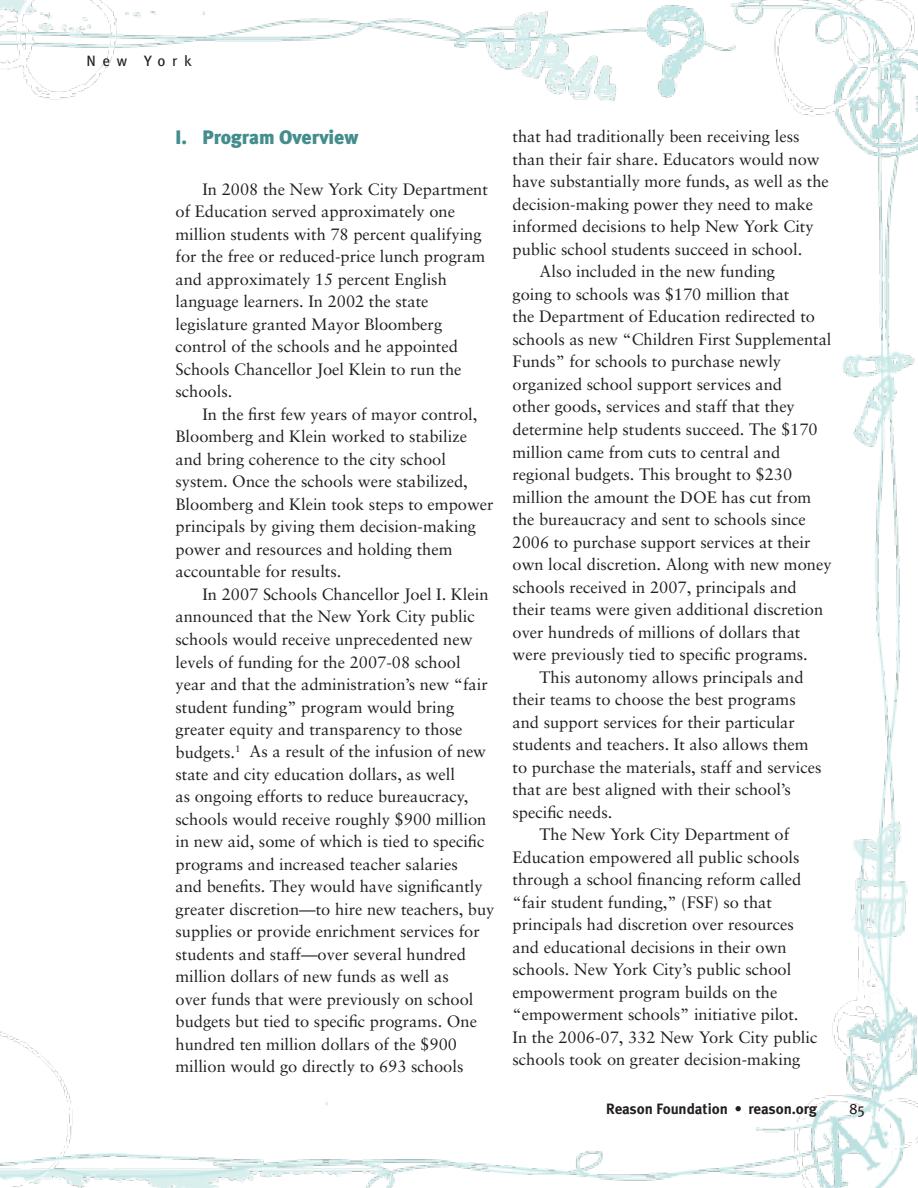
<style>
.page{position:relative;width:918px;height:1188px;background:#fff}
.page>*{position:absolute;margin:0;border:0;box-sizing:border-box;transform-origin:0 0}
.t1{font:900 19.5px "Meta";color:#448d8d}
.t2{font:16.5px/22.5px "Sabon";color:#231f20}
.t3{font:700 15px "Meta";color:#231f20}
.t4{font:15px "Meta";letter-spacing:.45em;color:#231f20}
</style>
<div class="page">
<img style="left:0;top:0;width:918px;height:1188px">
<p class="t4" style="left:86px;top:52px;width:107px">New York</p>
<p class="t1" style="left:176px;top:126px;width:185px">I. Program Overview</p>
<p class="t2" style="left:176px;top:178px;width:314px;text-indent:27px">In 2008 the New York City Department of Education served approximately one million students with 78 percent qualifying for the free or reduced-price lunch program and approximately 15 percent English language learners. In 2002 the state legislature granted Mayor Bloomberg control of the schools and he appointed Schools Chancellor Joel Klein to run the schools.</p>
<p class="t2" style="left:176px;top:403px;width:320px;text-indent:27px">In the first few years of mayor control, Bloomberg and Klein worked to stabilize and bring coherence to the city school system. Once the schools were stabilized, Bloomberg and Klein took steps to empower principals by giving them decision-making power and resources and holding them accountable for results.</p>
<p class="t2" style="left:176px;top:583px;width:321px;text-indent:27px">In 2007 Schools Chancellor Joel I. Klein announced that the New York City public schools would receive unprecedented new levels of funding for the 2007-08 school year and that the administration’s new “fair student funding” program would bring greater equity and transparency to those budgets.<sup>1</sup> As a result of the infusion of new state and city education dollars, as well<br>as ongoing efforts to reduce bureaucracy, schools would receive roughly $900 million in new aid, some of which is tied to specific programs and increased teacher salaries<br>and benefits. They would have significantly greater discretion—to hire new teachers, buy supplies or provide enrichment services for students and staff—over several hundred million dollars of new funds as well as<br>over funds that were previously on school budgets but tied to specific programs. One hundred ten million dollars of the $900 million would go directly to 693 schools</p>
<p class="t2" style="left:513px;top:125px;width:288px">that had traditionally been receiving less</p>
<p class="t2" style="left:513px;top:148px;width:309px">than their fair share. Educators would now</p>
<p class="t2" style="left:513px;top:170px;width:318px">have substantially more funds, as well as the</p>
<p class="t2" style="left:513px;top:193px;width:302px">decision-making power they need to make</p>
<p class="t2" style="left:513px;top:215px;width:303px">informed decisions to help New York City</p>
<p class="t2" style="left:513px;top:238px;width:291px">public school students succeed in school.</p>
<p class="t2" style="left:540px;top:260px;width:237px">Also included in the new funding</p>
<p class="t2" style="left:513px;top:283px;width:278px">going to schools was $170 million that</p>
<p class="t2" style="left:513px;top:305px;width:304px">the Department of Education redirected to</p>
<p class="t2" style="left:513px;top:328px;width:321px">schools as new “Children First Supplemental</p>
<p class="t2" style="left:513px;top:350px;width:270px">Funds” for schools to purchase newly</p>
<p class="t2" style="left:513px;top:373px;width:271px">organized school support services and</p>
<p class="t2" style="left:513px;top:395px;width:284px">other goods, services and staff that they</p>
<p class="t2" style="left:513px;top:418px;width:307px">determine help students succeed. The $170</p>
<p class="t2" style="left:513px;top:440px;width:269px">million came from cuts to central and</p>
<p class="t2" style="left:513px;top:463px;width:281px">regional budgets. This brought to $230</p>
<p class="t2" style="left:513px;top:485px;width:300px">million the amount the DOE has cut from</p>
<p class="t2" style="left:513px;top:508px;width:295px">the bureaucracy and sent to schools since</p>
<p class="t2" style="left:513px;top:530px;width:299px">2006 to purchase support services at their</p>
<p class="t2" style="left:513px;top:553px;width:321px">own local discretion. Along with new money</p>
<p class="t2" style="left:513px;top:575px;width:286px">schools received in 2007, principals and</p>
<p class="t2" style="left:513px;top:598px;width:312px">their teams were given additional discretion</p>
<p class="t2" style="left:513px;top:620px;width:289px">over hundreds of millions of dollars that</p>
<p class="t2" style="left:513px;top:643px;width:297px">were previously tied to specific programs.</p>
<p class="t2" style="left:540px;top:665px;width:266px">This autonomy allows principals and</p>
<p class="t2" style="left:513px;top:688px;width:285px">their teams to choose the best programs</p>
<p class="t2" style="left:513px;top:710px;width:284px">and support services for their particular</p>
<p class="t2" style="left:513px;top:733px;width:298px">students and teachers. It also allows them</p>
<p class="t2" style="left:513px;top:755px;width:310px">to purchase the materials, staff and services</p>
<p class="t2" style="left:513px;top:778px;width:280px">that are best aligned with their school’s</p>
<p class="t2" style="left:513px;top:800px;width:101px">specific needs.</p>
<p class="t2" style="left:540px;top:823px;width:251px">The New York City Department of</p>
<p class="t2" style="left:513px;top:845px;width:288px">Education empowered all public schools</p>
<p class="t2" style="left:513px;top:868px;width:290px">through a school financing reform called</p>
<p class="t2" style="left:513px;top:890px;width:261px">“fair student funding,” (FSF) so that</p>
<p class="t2" style="left:513px;top:913px;width:283px">principals had discretion over resources</p>
<p class="t2" style="left:513px;top:935px;width:276px">and educational decisions in their own</p>
<p class="t2" style="left:513px;top:958px;width:280px">schools. New York City’s public school</p>
<p class="t2" style="left:513px;top:980px;width:266px">empowerment program builds on the</p>
<p class="t2" style="left:513px;top:1003px;width:288px">“empowerment schools” initiative pilot.</p>
<p class="t2" style="left:513px;top:1026px;width:306px">In the 2006-07, 332 New York City public</p>
<p class="t2" style="left:513px;top:1048px;width:289px">schools took on greater decision-making</p>
<p class="t3" style="left:606px;top:1100px;width:213px">Reason Foundation • reason.org</p>
<p class="t4" style="left:849px;top:1100px;width:17px">85</p>
</div>
